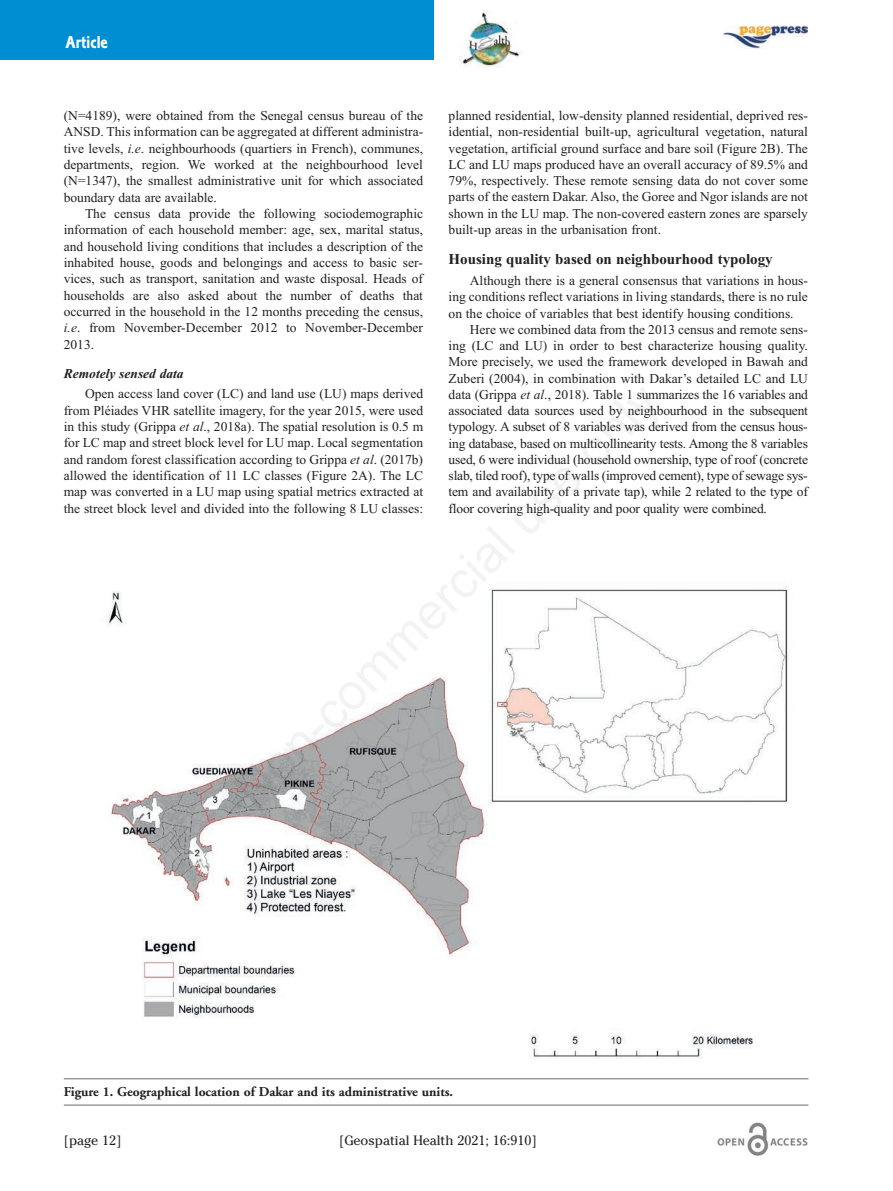
<style>
.page{position:relative;width:893px;height:1191px;background:#fff}
.page>*{position:absolute;margin:0;border:0;box-sizing:border-box;transform-origin:0 0}
.t1{font:18px "Corinthian Bold Condensed Plain";color:#fff}
.t2{font:700 15px "Times New Roman";color:#231f20}
.t3{font:13.5px/16.4px "Times New Roman";color:#231f20;text-align:justify}
.t4{font:700 13.5px "Adobe Garamond";color:#231f20}
.t5{font:13.5px "Cheltenham";color:#231f20}
.t6{font:italic 700 13.5px "Times New Roman";color:#231f20}
.s1{font-style:italic}
</style>
<div class="page">
<div style="left:0;top:0;width:434px;height:60px;background:#008ed2"></div>
<img style="left:717px;top:1123px;width:91px;height:33px">
<img style="left:723px;top:25px;width:84px;height:24px">
<img style="left:459px;top:11px;width:61px;height:57px">
<hr style="left:64px;top:1078px;width:744px;height:1px;background:#6c6d70">
<hr style="left:64px;top:1104px;width:744px;height:1px;background:#6c6d70">
<img style="left:107px;top:586px;width:682px;height:473px">
<h1 class="t1" style="left:66px;top:36px;width:44px">Article</h1>
<p class="t3" style="left:64px;top:107px;width:361px">(N=4189), were obtained from the Senegal census bureau of the ANSD. This information can be aggregated at different administra&shy;tive levels, <span class="s1">i.e</span>. neighbourhoods (quartiers in French), communes, departments, region. We worked at the neighbourhood level (N=1347), the smallest administrative unit for which associated boundary data are available.</p>
<p class="t3" style="left:64px;top:205px;width:361px;text-indent:21px">The census data provide the following sociodemographic information of each household member: age, sex, marital status, and household living conditions that includes a description of the inhabited house, goods and belongings and access to basic ser&shy;vices, such as transport, sanitation and waste disposal. Heads of households are also asked about the number of deaths that occurred in the household in the 12 months preceding the census, <span class="s1">i.e</span>. from November-December 2012 to November-December 2013.</p>
<p class="t6" style="left:64px;top:365px;width:121px">Remotely sensed data</p>
<p class="t3" style="left:64px;top:385px;width:361px;text-indent:21px">Open access land cover (LC) and land use (LU) maps derived from Pléiades VHR satellite imagery, for the year 2015, were used in this study (Grippa <span class="s1">et al</span>., 2018a). The spatial resolution is 0.5 m for LC map and street block level for LU map. Local segmentation and random forest classification according to Grippa <span class="s1">et al</span>. (2017b) allowed the identification of 11 LC classes (Figure 2A). The LC map was converted in a LU map using spatial metrics extracted at the street block level and divided into the following 8 LU classes:</p>
<p class="t3" style="left:449px;top:107px;width:361px">planned residential, low-density planned residential, deprived res&shy;idential, non-residential built-up, agricultural vegetation, natural vegetation, artificial ground surface and bare soil (Figure 2B). The LC and LU maps produced have an overall accuracy of 89.5% and 79%, respectively. These remote sensing data do not cover some parts of the eastern Dakar. Also, the Goree and Ngor islands are not shown in the LU map. The non-covered eastern zones are sparsely built-up areas in the urbanisation front.</p>
<p class="t2" style="left:449px;top:250px;width:326px">Housing quality based on neighbourhood typology</p>
<p class="t3" style="left:449px;top:272px;width:361px;text-indent:21px">Although there is a general consensus that variations in hous&shy;ing conditions reflect variations in living standards, there is no rule on the choice of variables that best identify housing conditions.</p>
<p class="t3" style="left:449px;top:321px;width:361px;text-indent:21px">Here we combined data from the 2013 census and remote sens&shy;ing (LC and LU) in order to best characterize housing quality.<br>More precisely, we used the framework developed in Bawah and Zuberi (2004), in combination with Dakar’s detailed LC and LU data (Grippa <span class="s1">et al</span>., 2018). Table 1 summarizes the 16 variables and associated data sources used by neighbourhood in the subsequent typology. A subset of 8 variables was derived from the census hous&shy;ing database, based on multicollinearity tests. Among the 8 variables used, 6 were individual (household ownership, type of roof (concrete slab, tiled roof), type of walls (improved cement), type of sewage sys&shy;tem and availability of a private tap), while 2 related to the type of floor covering high-quality and poor quality were combined.</p>
<p class="t4" style="left:64px;top:1086px;width:391px">Figure 1. Geographical location of Dakar and its administrative units.</p>
<p class="t5" style="left:64px;top:1132px;width:59px">[page 12]</p>
<p class="t5" style="left:339px;top:1132px;width:199px">[Geospatial Health 2021; 16:910]</p>
</div>
